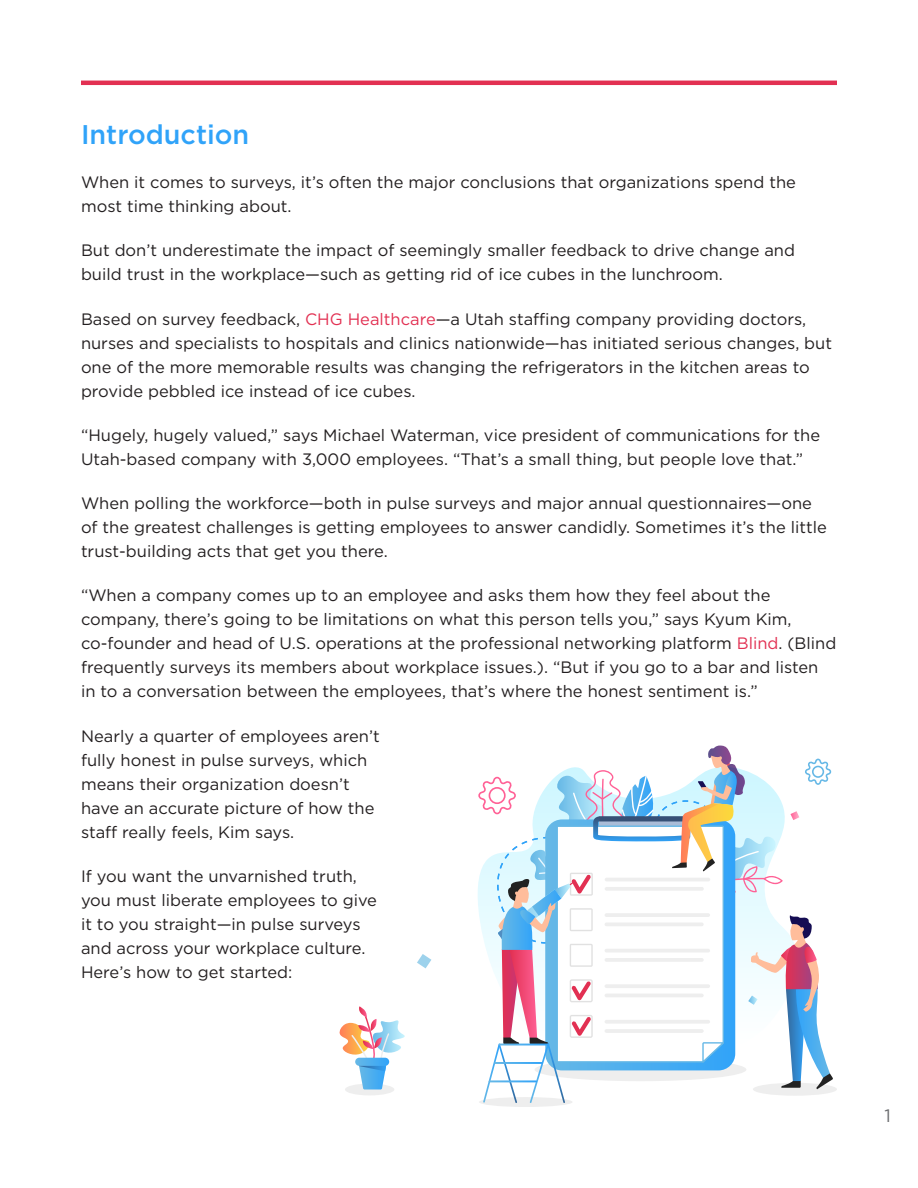
<style>
.page{position:relative;width:918px;height:1188px;background:#fff}
.page>*{position:absolute;margin:0;border:0;box-sizing:border-box;transform-origin:0 0}
.heads{font:500 27px "Gotham HTF";color:#30a3f9}
.t1{font:18px "Gotham HTF";color:#6c6d70}
.body{font:16.5px/24px "Gotham HTF";color:#231f20}
.s1{color:#e23052}
</style>
<div class="page">
<hr style="left:81px;top:81px;width:756px;height:4px;background:#e23052">
<svg style="left:417px;top:954px;width:14px;height:14px"></svg>
<div style="left:479px;top:1097px;width:94px;height:10px;background:#eee;border-radius:50%"></div>
<div style="left:753px;top:1083px;width:84px;height:13px;background:#eee;border-radius:50%"></div>
<div style="left:345px;top:1084px;width:49px;height:11px;background:#eee;border-radius:50%"></div>
<svg style="left:478px;top:746px;width:355px;height:357px"></svg>
<svg style="left:339px;top:1006px;width:66px;height:84px"></svg>
<p class="heads" style="left:81px;top:119px;width:170px">Introduction</p>
<p class="body" style="left:81px;top:170px;width:716px">When it comes to surveys, it’s often the major conclusions that organizations spend the most time thinking about.</p>
<p class="body" style="left:81px;top:238px;width:716px">But don’t underestimate the impact of seemingly smaller feedback to drive change and build trust in the workplace—such as getting rid of ice cubes in the lunchroom.</p>
<p class="body" style="left:81px;top:307px;width:753px">Based on survey feedback, <span class="s1">CHG Healthcare</span>—a Utah staffing company providing doctors, nurses and specialists to hospitals and clinics nationwide—has initiated serious changes, but one of the more memorable results was changing the refrigerators in the kitchen areas to provide pebbled ice instead of ice cubes.</p>
<p class="body" style="left:81px;top:423px;width:741px">“Hugely, hugely valued,” says Michael Waterman, vice president of communications for the<br>Utah-based company with 3,000 employees. “That’s a small thing, but people love that.”</p>
<p class="body" style="left:81px;top:491px;width:747px">When polling the workforce—both in pulse surveys and major annual questionnaires—one of the greatest challenges is getting employees to answer candidly. Sometimes it’s the little trust-building acts that get you there.</p>
<p class="body" style="left:81px;top:583px;width:757px">“When a company comes up to an employee and asks them how they feel about the company, there’s going to be limitations on what this person tells you,” says Kyum Kim, co-founder and head of U.S. operations at the professional networking platform <span class="s1">Blind</span>. (Blind frequently surveys its members about workplace issues.). “But if you go to a bar and listen in to a conversation between the employees, that’s where the honest sentiment is.”</p>
<p class="body" style="left:81px;top:724px;width:300px">Nearly a quarter of employees aren’t fully honest in pulse surveys, which means their organization doesn’t have an accurate picture of how the staff really feels, Kim says.</p>
<p class="body" style="left:81px;top:864px;width:297px">If you want the unvarnished truth, you must liberate employees to give it to you straight—in pulse surveys and across your workplace culture.<br>Here’s how to get started:</p>
<p class="t1" style="left:885px;top:1106px;width:8px">1</p>
</div>
